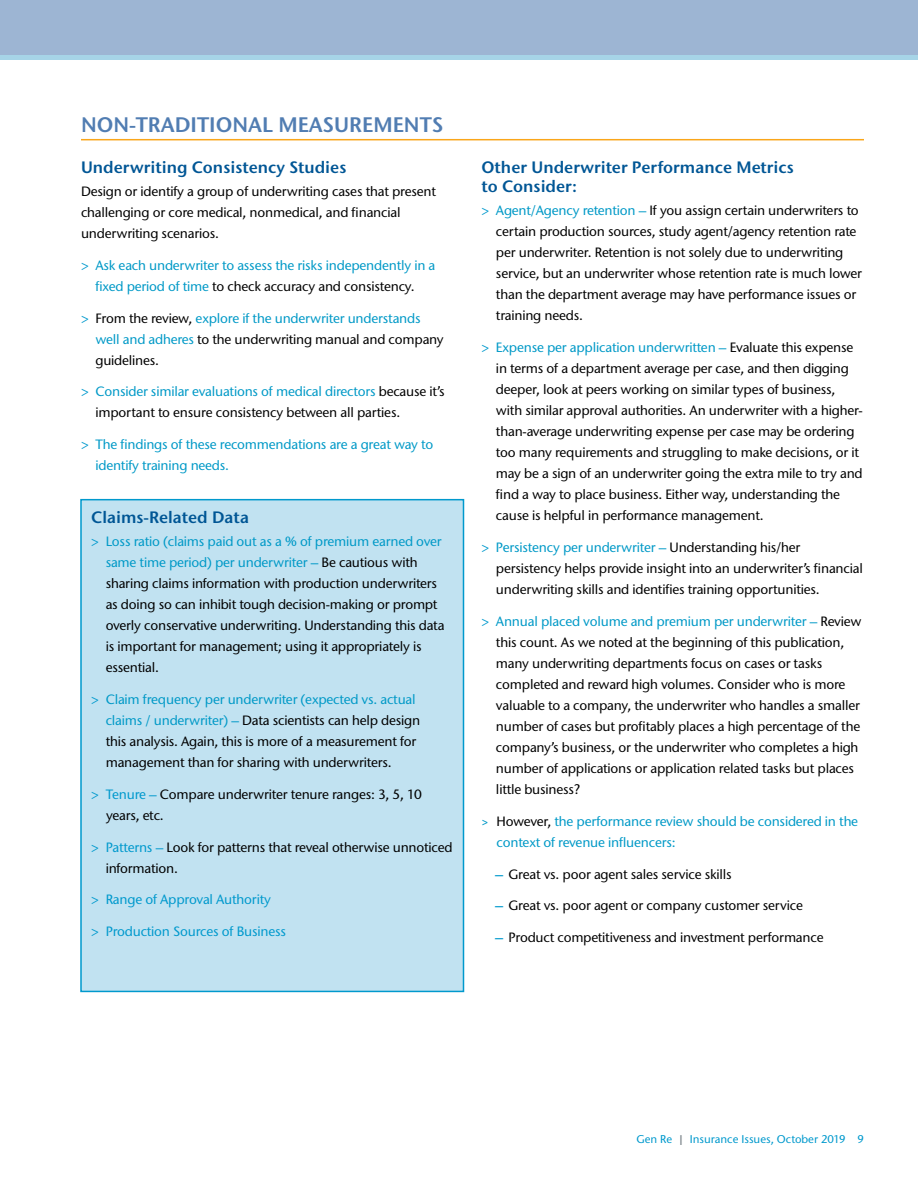
<style>
.page{position:relative;width:918px;height:1188px;background:#fff}
.page>*{position:absolute;margin:0;border:0;box-sizing:border-box;transform-origin:0 0}
.t1{font:600 21px "Stone Sans GC Re";color:#517db2}
.t2{font:600 16.5px/19.5px "Stone Sans GC Re";color:#005695}
.t3{font:13.5px/21px "Stone Sans GC Re";letter-spacing:-.015em;color:#000}
.t4{font:13.5px/21px "Stone Sans GC Re";letter-spacing:-.015em;color:#0099c7}
.t5{font:13.5px "Stone Sans GC Re";letter-spacing:-.015em;color:#0099cd}
.t6{font:11.25px "Stone Sans GC Re";color:#0099cd}
.s1{font-family:"Stone Sans Semi Boold";color:#0099cd}
.s2{color:#000}
.s3{color:#0099c7}
.s4{color:#0099cd}
.s5{font-family:"Stone Sans Semi Boold"}
.s6{font-weight:600;color:#0099cd}
.s7{color:#68737a}
</style>
<div class="page">
<div style="left:0;top:53px;width:918px;height:7px;background:#a6d4e7"></div>
<div style="left:0;top:0;width:918px;height:55px;background:#9db5d3"></div>
<hr style="left:81px;top:139px;width:783px;height:1px;background:#faa61a">
<div style="left:81px;top:500px;width:383px;height:491px;background:#c1e2f1"></div>
<div style="left:80px;top:499px;width:384px;height:493px;border:2px solid #0099cd"></div>
<h1 class="t1" style="left:81px;top:112px;width:364px">NON-TRADITIONAL MEASUREMENTS</h1>
<p class="t2" style="left:81px;top:157px;width:267px">Underwriting Consistency Studies</p>
<p class="t3" style="left:81px;top:181px;width:356px">Design or identify a group of underwriting cases that present challenging or core medical, nonmedical, and financial underwriting scenarios.</p>
<p class="t4" style="left:81px;top:254px;width:356px;text-align:center"><span class="s1">&gt;</span> Ask each underwriter to assess the risks independently in a fixed period of time <span class="s2">to check accuracy and consistency.</span></p>
<p class="t3" style="left:95px;top:307px;width:350px;text-indent:-14px"><span class="s1">&gt;</span> From the review, <span class="s3">explore if the underwriter understands well and adheres</span> to the underwriting manual and company guidelines.</p>
<p class="t3" style="left:95px;top:381px;width:351px;text-indent:-14px"><span class="s1">&gt;</span> <span class="s3">Consider similar evaluations of medical directors</span> because it’s important to ensure consistency between all parties.</p>
<p class="t4" style="left:95px;top:434px;width:339px;text-indent:-14px"><span class="s1">&gt;</span> The findings of these recommendations are a great way to identify training needs.</p>
<p class="t2" style="left:91px;top:507px;width:159px">Claims-Related Data</p>
<p class="t3" style="left:106px;top:531px;width:340px;text-indent:-14px"><span class="s1">&gt;</span> <span class="s3">Loss ratio (claims paid out as a % of premium earned over same time period) per underwriter –</span> Be cautious with sharing claims information with production underwriters as doing so can inhibit tough decision-making or prompt overly conservative underwriting. Understanding this data is important for management; using it appropriately is essential.</p>
<p class="t3" style="left:106px;top:689px;width:316px;text-indent:-14px"><span class="s1">&gt;</span> <span class="s3">Claim frequency per underwriter (expected vs. actual claims / underwriter) –</span> Data scientists can help design this analysis. Again, this is more of a measurement for management than for sharing with underwriters.</p>
<p class="t3" style="left:106px;top:784px;width:317px;text-indent:-15px"><span class="s1">&gt;</span> <span class="s4">Tenure –</span> Compare underwriter tenure ranges: 3, 5, 10 years, etc.</p>
<p class="t3" style="left:106px;top:836px;width:348px;text-indent:-14px"><span class="s1">&gt;</span> <span class="s4">Patterns –</span> Look for patterns that reveal otherwise unnoticed information.</p>
<p class="t5" style="left:91px;top:892px;width:181px"><span class="s5">&gt;</span> Range of Approval Authority</p>
<p class="t5" style="left:91px;top:923px;width:196px"><span class="s5">&gt;</span> Production Sources of Business</p>
<p class="t2" style="left:482px;top:157px;width:314px">Other Underwriter Performance Metrics to Consider:</p>
<p class="t3" style="left:496px;top:200px;width:368px;text-indent:-14px"><span class="s1">&gt;</span> <span class="s3">Agent/Agency retention –</span> If you assign certain underwriters to certain production sources, study agent/agency retention rate per underwriter. Retention is not solely due to underwriting service, but an underwriter whose retention rate is much lower than the department average may have performance issues or training needs.</p>
<p class="t3" style="left:496px;top:337px;width:368px;text-indent:-14px"><span class="s1">&gt;</span> <span class="s3">Expense per application underwritten –</span> Evaluate this expense in terms of a department average per case, and then digging deeper, look at peers working on similar types of business, with similar approval authorities. An underwriter with a higher&shy;than-average underwriting expense per case may be ordering too many requirements and struggling to make decisions, or it may be a sign of an underwriter going the extra mile to try and find a way to place business. Either way, understanding the cause is helpful in performance management.</p>
<p class="t3" style="left:496px;top:537px;width:368px;text-indent:-14px"><span class="s1">&gt;</span> <span class="s3">Persistency per underwriter –</span> Understanding his/her persistency helps provide insight into an underwriter’s financial underwriting skills and identifies training opportunities.</p>
<p class="t3" style="left:496px;top:611px;width:367px;text-indent:-14px"><span class="s1">&gt;</span> <span class="s3">Annual placed volume and premium per underwriter –</span> Review this count. As we noted at the beginning of this publication, many underwriting departments focus on cases or tasks completed and reward high volumes. Consider who is more valuable to a company, the underwriter who handles a smaller number of cases but profitably places a high percentage of the company’s business, or the underwriter who completes a high number of applications or application related tasks but places little business?</p>
<p class="t4" style="left:496px;top:811px;width:363px;text-indent:-15px">&gt; <span class="s2">However,</span> the performance review should be considered in the context of revenue influencers:</p>
<p class="t3" style="left:495px;top:863px;width:238px"><span class="s6">–</span> Great vs. poor agent sales service skills</p>
<p class="t3" style="left:495px;top:895px;width:309px"><span class="s6">–</span> Great vs. poor agent or company customer service</p>
<p class="t3" style="left:495px;top:927px;width:330px"><span class="s6">–</span> Product competitiveness and investment performance</p>
<p class="t6" style="left:636px;top:1132px;width:229px">Gen Re <span class="s7">|</span> Insurance Issues, October 2019 9</p>
</div>
